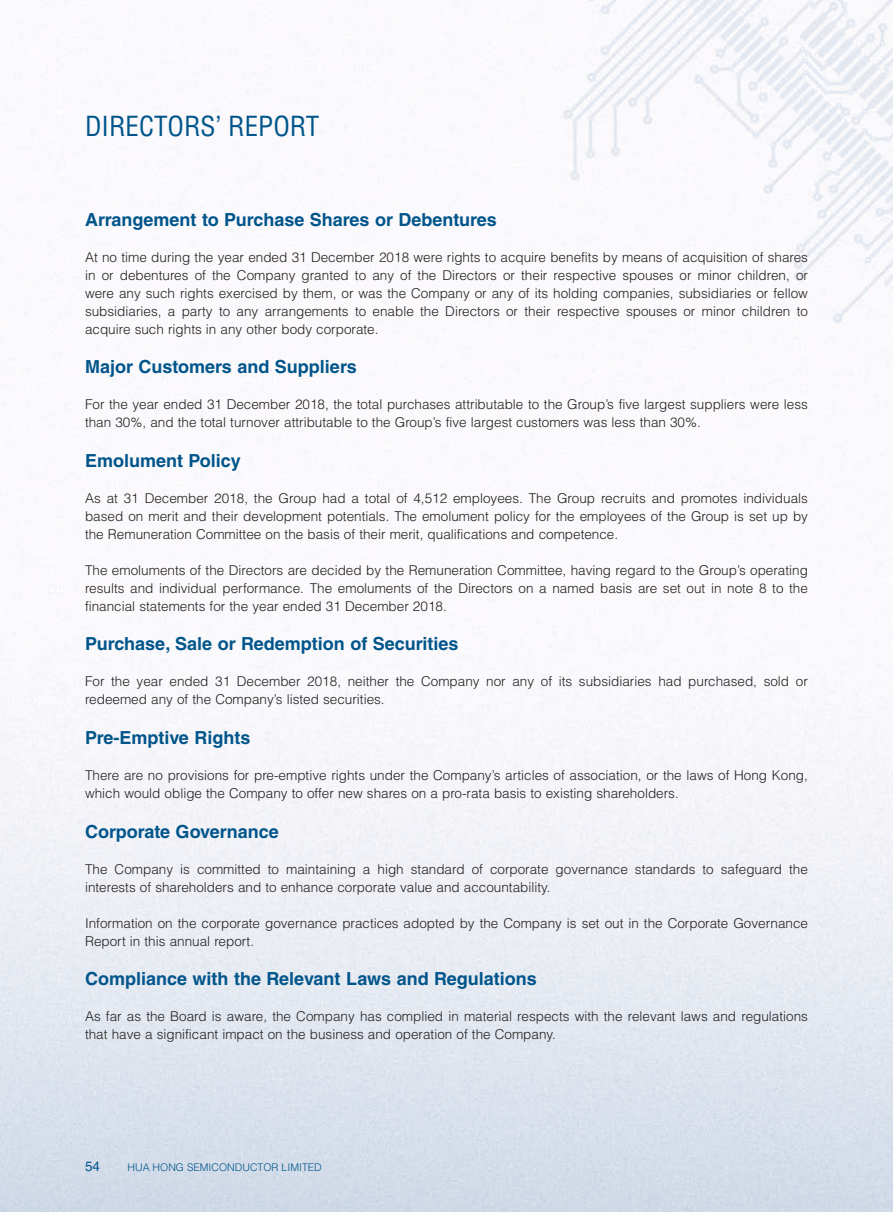
<style>
.page{position:relative;width:893px;height:1212px;background:#fff}
.page>*{position:absolute;margin:0;border:0;box-sizing:border-box;transform-origin:0 0}
.t1{font:condensed 27px "Helvetica LT Std";color:#00558b}
.t2{font:700 18px "Helvetica LT Std";color:#00558b}
.t3{font:300 13.5px/18px "Helvetica LT Std";color:#231f20}
.t4{font:13.5px "Helvetica LT Std";color:#00558b}
.t5{font:300 10.5px "Helvetica LT Std";color:#00558b}
</style>
<div class="page">
<img style="left:0;top:0;width:893px;height:1212px">
<h1 class="t1" style="left:85px;top:110px;width:236px">DIRECTORS’ REPORT</h1>
<h2 class="t2" style="left:85px;top:208px;width:413px">Arrangement to Purchase Shares or Debentures</h2>
<p class="t3" style="left:85px;top:248px;width:724px;text-align:justify">At no time during the year ended 31 December 2018 were rights to acquire benefits by means of acquisition of shares in or debentures of the Company granted to any of the Directors or their respective spouses or minor children, or were any such rights exercised by them, or was the Company or any of its holding companies, subsidiaries or fellow subsidiaries, a party to any arrangements to enable the Directors or their respective spouses or minor children to acquire such rights in any other body corporate.</p>
<h2 class="t2" style="left:85px;top:356px;width:273px">Major Customers and Suppliers</h2>
<p class="t3" style="left:85px;top:395px;width:724px">For the year ended 31 December 2018, the total purchases attributable to the Group’s five largest suppliers were less than 30%, and the total turnover attributable to the Group’s five largest customers was less than 30%.</p>
<h2 class="t2" style="left:85px;top:449px;width:157px">Emolument Policy</h2>
<p class="t3" style="left:85px;top:489px;width:724px;text-align:justify">As at 31 December 2018, the Group had a total of 4,512 employees. The Group recruits and promotes individuals based on merit and their development potentials. The emolument policy for the employees of the Group is set up by the Remuneration Committee on the basis of their merit, qualifications and competence.</p>
<p class="t3" style="left:85px;top:561px;width:724px;text-align:justify">The emoluments of the Directors are decided by the Remuneration Committee, having regard to the Group’s operating results and individual performance. The emoluments of the Directors on a named basis are set out in note 8 to the financial statements for the year ended 31 December 2018.</p>
<h2 class="t2" style="left:85px;top:633px;width:375px">Purchase, Sale or Redemption of Securities</h2>
<p class="t3" style="left:85px;top:672px;width:724px">For the year ended 31 December 2018, neither the Company nor any of its subsidiaries had purchased, sold or redeemed any of the Company’s listed securities.</p>
<h2 class="t2" style="left:85px;top:727px;width:167px">Pre-Emptive Rights</h2>
<p class="t3" style="left:85px;top:766px;width:724px">There are no provisions for pre-emptive rights under the Company’s articles of association, or the laws of Hong Kong, which would oblige the Company to offer new shares on a pro-rata basis to existing shareholders.</p>
<h2 class="t2" style="left:85px;top:820px;width:195px">Corporate Governance</h2>
<p class="t3" style="left:85px;top:860px;width:724px">The Company is committed to maintaining a high standard of corporate governance standards to safeguard the interests of shareholders and to enhance corporate value and accountability.</p>
<p class="t3" style="left:85px;top:914px;width:724px">Information on the corporate governance practices adopted by the Company is set out in the Corporate Governance<br>Report in this annual report.</p>
<h2 class="t2" style="left:85px;top:968px;width:453px">Compliance with the Relevant Laws and Regulations</h2>
<p class="t3" style="left:85px;top:1007px;width:724px">As far as the Board is aware, the Company has complied in material respects with the relevant laws and regulations that have a significant impact on the business and operation of the Company.</p>
<p class="t4" style="left:85px;top:1159px;width:17px">54</p>
<p class="t5" style="left:128px;top:1161px;width:196px">HUA HONG SEMICONDUCTOR LIMITED</p>
</div>
